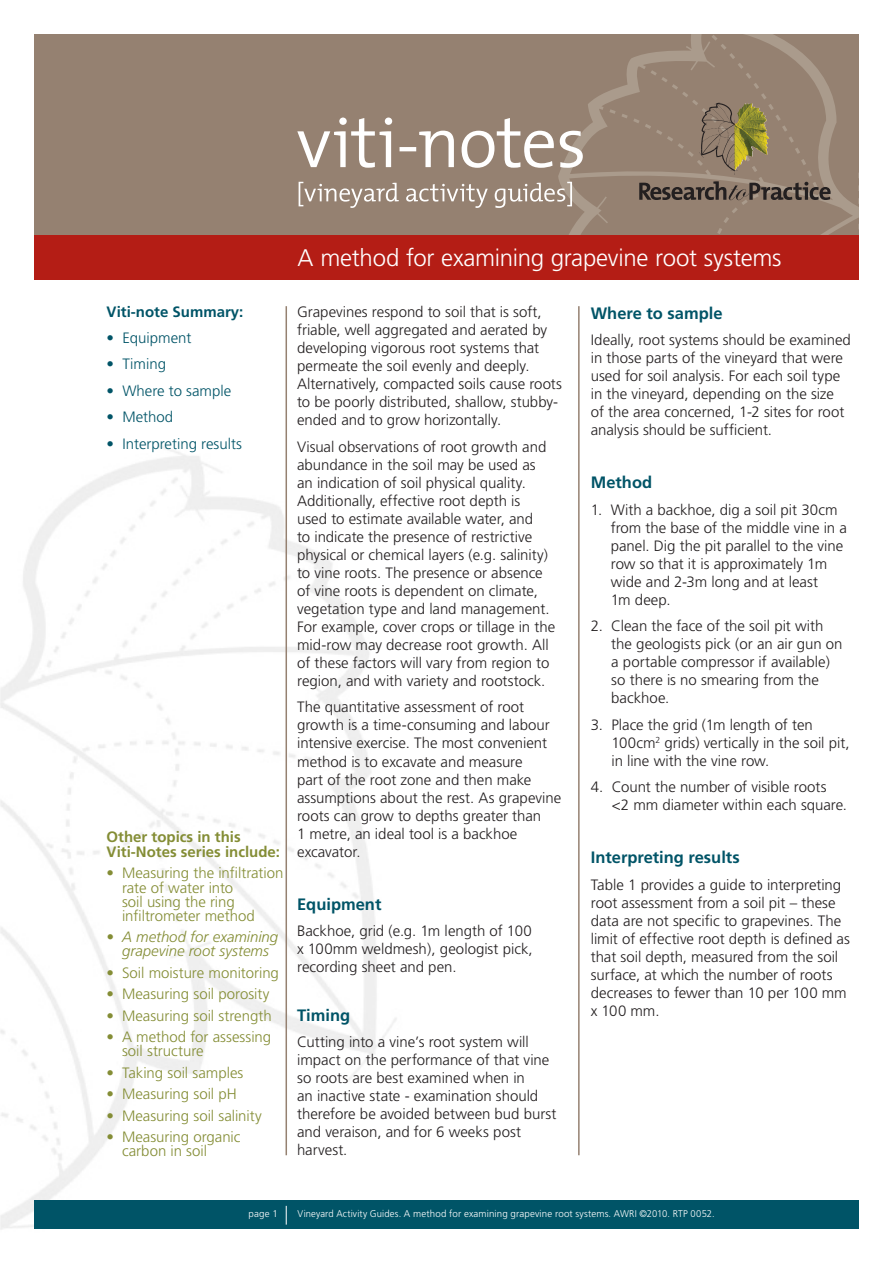
<style>
.page{position:relative;width:893px;height:1263px;background:#fff}
.page>*{position:absolute;margin:0;border:0;box-sizing:border-box;transform-origin:0 0}
.t1{font:300 24px "Frutiger";letter-spacing:-.01em;color:#fff}
.t2{font:700 16.5px "Frutiger";color:#005467}
.t3{font:300 15px/18px "Frutiger";color:#231f20}
.t4{font:300 15px/14.1px "Frutiger";letter-spacing:-.005em;color:#848d35}
.t5{font:300 15px "Frutiger";color:#005467}
.t6{font:700 15px/15.5px "Frutiger";color:#848d35}
.t7{font:italic 300 15px/14.1px "Frutiger";color:#848d35;text-align:center}
.t8{font:700 15px "Frutiger";color:#005467}
.t9{font:300 9.75px "Frutiger";letter-spacing:.015em;color:#fff}
</style>
<div class="page">
<div style="left:34px;top:34px;width:825px;height:213px;background:#958171"></div>
<svg style="left:536px;top:34px;width:322px;height:202px"></svg>
<svg style="left:297px;top:118px;width:286px;height:50px"></svg>
<img style="left:738px;top:103px;width:30px;height:67px">
<svg style="left:639px;top:181px;width:192px;height:19px"></svg>
<svg style="left:699px;top:102px;width:39px;height:73px"></svg>
<div style="left:34px;top:236px;width:825px;height:44px;background:#b41d15"></div>
<hr style="left:286px;top:306px;width:1px;height:849px;background:#958171">
<hr style="left:578px;top:306px;width:2px;height:849px;background:#958171">
<div style="left:34px;top:1200px;width:825px;height:29px;background:#005467"></div>
<svg style="left:286px;top:1206px;width:1px;height:18px"></svg>
<svg style="left:299px;top:182px;width:273px;height:26px"></svg>
<p class="t8" style="left:107px;top:303px;width:138px">Viti-note Summary:</p>
<p class="t5" style="left:107px;top:329px;width:87px">• Equipment</p>
<p class="t5" style="left:107px;top:356px;width:61px">• Timing</p>
<p class="t5" style="left:107px;top:382px;width:126px">• Where to sample</p>
<p class="t5" style="left:107px;top:409px;width:68px">• Method</p>
<p class="t5" style="left:107px;top:435px;width:137px">• Interpreting results</p>
<p class="t6" style="left:107px;top:829px;width:175px">Other topics in this<br>Viti-Notes series include:</p>
<p class="t4" style="left:122px;top:866px;width:163px;text-indent:-15px">• Measuring the infiltration rate of water into<br>soil using the ring infiltrometer method</p>
<p class="t7" style="left:107px;top:930px;width:173px">• A method for examining grapevine root systems</p>
<p class="t4" style="left:107px;top:966px;width:174px">• Soil moisture monitoring</p>
<p class="t4" style="left:107px;top:987px;width:164px">• Measuring soil porosity</p>
<p class="t4" style="left:107px;top:1009px;width:167px">• Measuring soil strength</p>
<p class="t4" style="left:122px;top:1030px;width:151px;text-indent:-15px">• A method for assessing soil structure</p>
<p class="t4" style="left:107px;top:1066px;width:138px">• Taking soil samples</p>
<p class="t4" style="left:107px;top:1087px;width:132px">• Measuring soil pH</p>
<p class="t4" style="left:107px;top:1108px;width:157px">• Measuring soil salinity</p>
<p class="t4" style="left:122px;top:1130px;width:120px;text-indent:-15px">• Measuring organic carbon in soil</p>
<p class="t1" style="left:298px;top:244px;width:485px">A method for examining grapevine root systems</p>
<p class="t3" style="left:297px;top:303px;width:266px">Grapevines respond to soil that is soft, friable, well aggregated and aerated by developing vigorous root systems that permeate the soil evenly and deeply.<br>Alternatively, compacted soils cause roots to be poorly distributed, shallow, stubby&shy;ended and to grow horizontally.</p>
<p class="t3" style="left:297px;top:438px;width:260px">Visual observations of root growth and abundance in the soil may be used as<br>an indication of soil physical quality.<br>Additionally, effective root depth is<br>used to estimate available water, and<br>to indicate the presence of restrictive physical or chemical layers (e.g. salinity) to vine roots. The presence or absence of vine roots is dependent on climate, vegetation type and land management.<br>For example, cover crops or tillage in the mid-row may decrease root growth. All of these factors will vary from region to region, and with variety and rootstock.</p>
<p class="t3" style="left:297px;top:698px;width:266px">The quantitative assessment of root growth is a time-consuming and labour intensive exercise. The most convenient method is to excavate and measure<br>part of the root zone and then make assumptions about the rest. As grapevine roots can grow to depths greater than<br>1 metre, an ideal tool is a backhoe excavator.</p>
<p class="t2" style="left:297px;top:894px;width:86px">Equipment</p>
<p class="t3" style="left:297px;top:922px;width:237px;text-align:justify">Backhoe, grid (e.g. 1m length of 100 x 100mm weldmesh), geologist pick, recording sheet and pen.</p>
<p class="t2" style="left:297px;top:1005px;width:55px">Timing</p>
<p class="t3" style="left:297px;top:1033px;width:261px">Cutting into a vine’s root system will impact on the performance of that vine so roots are best examined when in<br>an inactive state - examination should therefore be avoided between bud burst and veraison, and for 6 weeks post harvest.</p>
<p class="t2" style="left:591px;top:303px;width:133px">Where to sample</p>
<p class="t3" style="left:591px;top:331px;width:262px">Ideally, root systems should be examined in those parts of the vineyard that were used for soil analysis. For each soil type in the vineyard, depending on the size<br>of the area concerned, 1-2 sites for root analysis should be sufficient.</p>
<p class="t2" style="left:591px;top:473px;width:63px">Method</p>
<p class="t3" style="left:611px;top:501px;width:238px;text-indent:-20px">1. With a backhoe, dig a soil pit 30cm from the base of the middle vine in a panel. Dig the pit parallel to the vine row so that it is approximately 1m wide and 2-3m long and at least<br>1m deep.</p>
<p class="t3" style="left:611px;top:617px;width:233px;text-indent:-20px">2. Clean the face of the soil pit with the geologists pick (or an air gun on a portable compressor if available) so there is no smearing from the backhoe.</p>
<p class="t3" style="left:611px;top:716px;width:240px;text-indent:-21px">3. Place the grid (1m length of ten<br>100cm<sup>2</sup> grids) vertically in the soil pit, in line with the vine row.</p>
<p class="t3" style="left:612px;top:778px;width:237px;text-indent:-21px">4. Count the number of visible roots &lt;2 mm diameter within each square.</p>
<p class="t2" style="left:591px;top:848px;width:150px">Interpreting results</p>
<p class="t3" style="left:591px;top:876px;width:261px">Table 1 provides a guide to interpreting root assessment from a soil pit – these data are not specific to grapevines. The limit of effective root depth is defined as that soil depth, measured from the soil surface, at which the number of roots decreases to fewer than 10 per 100 mm x 100 mm.</p>
<p class="t9" style="left:249px;top:1208px;width:31px">page 1</p>
<p class="t9" style="left:298px;top:1208px;width:419px">Vineyard Activity Guides. A method for examining grapevine root systems. AWRI ©2010. RTP 0052.</p>
</div>
